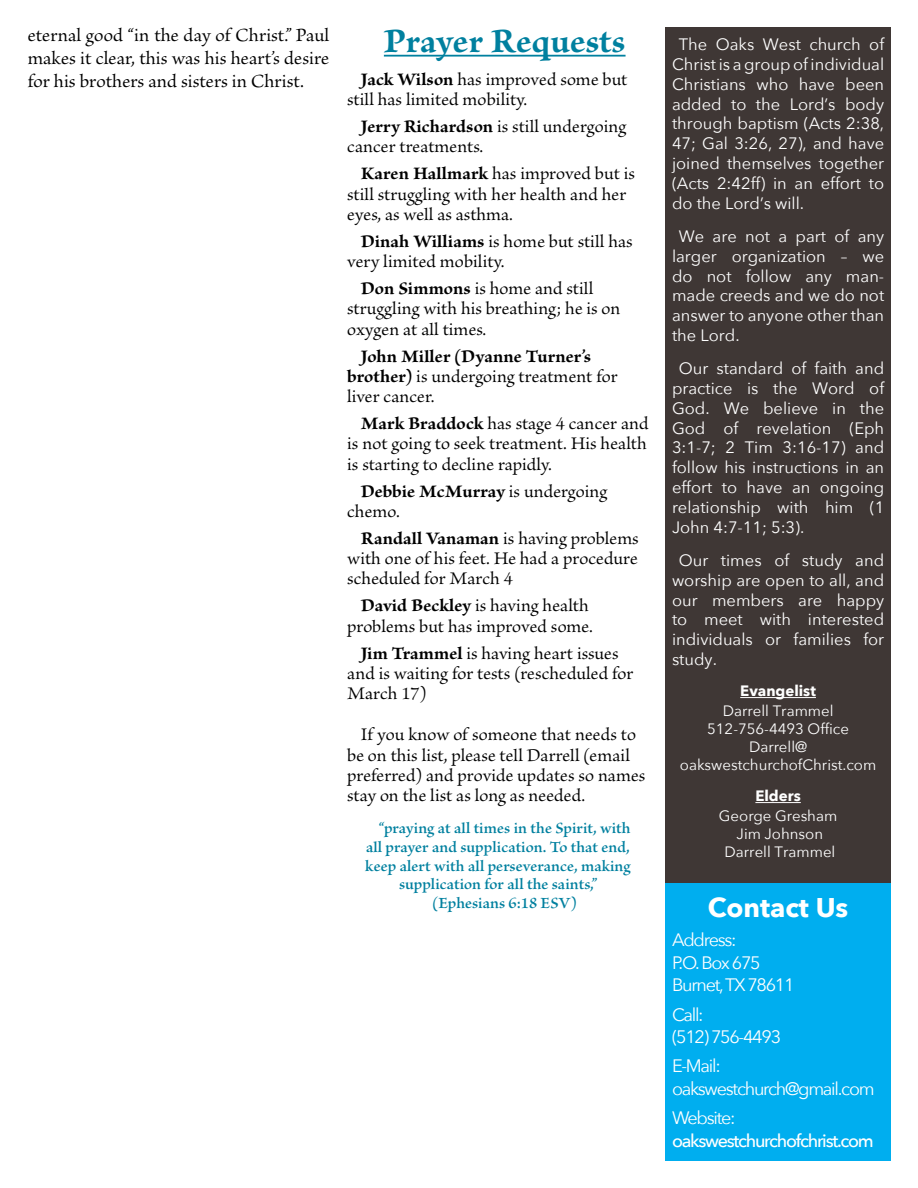
<style>
.page{position:relative;width:918px;height:1188px;background:#fff}
.page>*{position:absolute;margin:0;border:0;box-sizing:border-box;transform-origin:0 0}
.t1{font:700 36px "Brioso Pro";letter-spacing:.005em;color:#00809f}
.t2{font:700 27px "Avenir Next";color:#fff}
.t3{font:19.5px/23.4px "Brioso Pro";color:#000;text-align:justify}
.t4{font:18.75px/20.2px "Brioso Pro";color:#000}
.t5{font:18px/22.5px "Avenir Next";letter-spacing:-.07em;color:#fff}
.t6{font:500 18px "Avenir Next";letter-spacing:-.07em;color:#fff}
.t7{font:16.5px/19.8px "Avenir Next";color:#fff;text-align:justify}
.t8{font:600 16.5px "Brioso Pro";letter-spacing:.005em;color:#00809f}
.t9{font:15px/18px "Avenir Next";color:#fff;text-align:center}
.t10{font:700 15px "Avenir Next";color:#fff}
.s1{font-weight:700}
</style>
<div class="page">
<div style="left:665px;top:27px;width:226px;height:856px;background:#3f3735"></div>
<hr style="left:740px;top:697px;width:76px;height:1px;background:#fff">
<hr style="left:755px;top:802px;width:46px;height:1px;background:#fff">
<hr style="left:384px;top:55px;width:242px;height:2px;background:#00809f">
<div style="left:665px;top:883px;width:226px;height:278px;background:#00aeef"></div>
<p class="t3" style="left:28px;top:24px;width:303px">eternal good “in the day of Christ.” Paul makes it clear, this was his heart’s desire for his brothers and sisters in Christ.</p>
<h1 class="t1" style="left:384px;top:22px;width:243px">Prayer Requests</h1>
<p class="t7" style="left:672px;top:34px;width:214px;text-indent:7px">The Oaks West church of Christ is a group of individual Christians who have been added to the Lord’s body through baptism (Acts 2:38, 47; Gal 3:26, 27), and have joined themselves together (Acts 2:42ff) in an effort to do the Lord’s will.</p>
<p class="t7" style="left:672px;top:226px;width:214px;text-indent:7px">We are not a part of any larger organization – we do not follow any man&shy;made creeds and we do not answer to anyone other than the Lord.</p>
<p class="t7" style="left:672px;top:358px;width:214px;text-indent:7px">Our standard of faith and practice is the Word of God. We believe in the God of revelation (Eph 3:1-7; 2 Tim 3:16-17) and follow his instructions in an effort to have an ongoing relationship with him (1<br>John 4:7-11; 5:3).</p>
<p class="t7" style="left:672px;top:550px;width:214px;text-indent:7px">Our times of study and worship are open to all, and our members are happy to meet with interested individuals or families for study.</p>
<p class="t10" style="left:740px;top:678px;width:77px">Evangelist</p>
<p class="t9" style="left:680px;top:701px;width:198px">Darrell Trammel<br>512-756-4493 Office<br>Darrell@ oakswestchurchofChrist.com</p>
<p class="t10" style="left:755px;top:783px;width:47px">Elders</p>
<p class="t9" style="left:719px;top:806px;width:120px">George Gresham<br>Jim Johnson<br>Darrell Trammel</p>
<p class="t4" style="left:347px;top:70px;width:282px;text-indent:14px"><span class="s1">Jack Wilson</span> has improved some but still has limited mobility.</p>
<p class="t4" style="left:347px;top:117px;width:280px;text-indent:14px"><span class="s1">Jerry Richardson</span> is still undergoing cancer treatments.</p>
<p class="t4" style="left:347px;top:164px;width:289px;text-indent:14px"><span class="s1">Karen Hallmark</span> has improved but is still struggling with her health and her eyes, as well as asthma.</p>
<p class="t4" style="left:347px;top:232px;width:287px;text-indent:14px"><span class="s1">Dinah Williams</span> is home but still has very limited mobility.</p>
<p class="t4" style="left:347px;top:279px;width:275px;text-indent:14px"><span class="s1">Don Simmons</span> is home and still struggling with his breathing; he is on oxygen at all times.</p>
<p class="t4" style="left:347px;top:347px;width:272px;text-indent:14px"><span class="s1">John Miller (Dyanne Turner’s brother)</span> is undergoing treatment for liver cancer.</p>
<p class="t4" style="left:347px;top:414px;width:303px;text-align:justify;text-indent:14px"><span class="s1">Mark Braddock</span> has stage 4 cancer and is not going to seek treatment. His health is starting to decline rapidly.</p>
<p class="t4" style="left:347px;top:482px;width:261px;text-indent:14px"><span class="s1">Debbie McMurray</span> is undergoing chemo.</p>
<p class="t4" style="left:347px;top:529px;width:293px;text-align:justify;text-indent:14px"><span class="s1">Randall Vanaman</span> is having problems with one of his feet. He had a procedure scheduled for March 4</p>
<p class="t4" style="left:347px;top:596px;width:247px;text-align:center"><span class="s1">David Beckley</span> is having health problems but has improved some.</p>
<p class="t4" style="left:347px;top:644px;width:288px;text-indent:14px"><span class="s1">Jim Trammel</span> is having heart issues and is waiting for tests (rescheduled for<br>March 17)</p>
<p class="t4" style="left:347px;top:725px;width:300px;text-indent:14px">If you know of someone that needs to be on this list, please tell Darrell (email preferred) and provide updates so names stay on the list as long as needed.</p>
<p class="t8" style="left:379px;top:819px;width:253px">“praying at all times in the Spirit, with</p>
<p class="t8" style="left:366px;top:838px;width:265px">all prayer and supplication. To that end,</p>
<p class="t8" style="left:365px;top:857px;width:267px">keep alert with all perseverance, making</p>
<p class="t8" style="left:399px;top:876px;width:200px">supplication for all the saints,”</p>
<p class="t8" style="left:433px;top:894px;width:146px">(Ephesians 6:18 ESV)</p>
<h2 class="t2" style="left:708px;top:884px;width:142px">Contact Us</h2>
<p class="t5" style="left:672px;top:928px;width:124px">Address:<br>P.O. Box 675<br>Burnet,TX 78611</p>
<p class="t5" style="left:672px;top:1002px;width:111px">Call:<br>(512) 756-4493</p>
<p class="t5" style="left:672px;top:1054px;width:204px">E-Mail: oakswestchurch@gmail.com</p>
<p class="t5" style="left:672px;top:1106px;width:65px">Website:</p>
<p class="t6" style="left:672px;top:1125px;width:203px">oakswestchurchofchrist.com</p>
</div>
